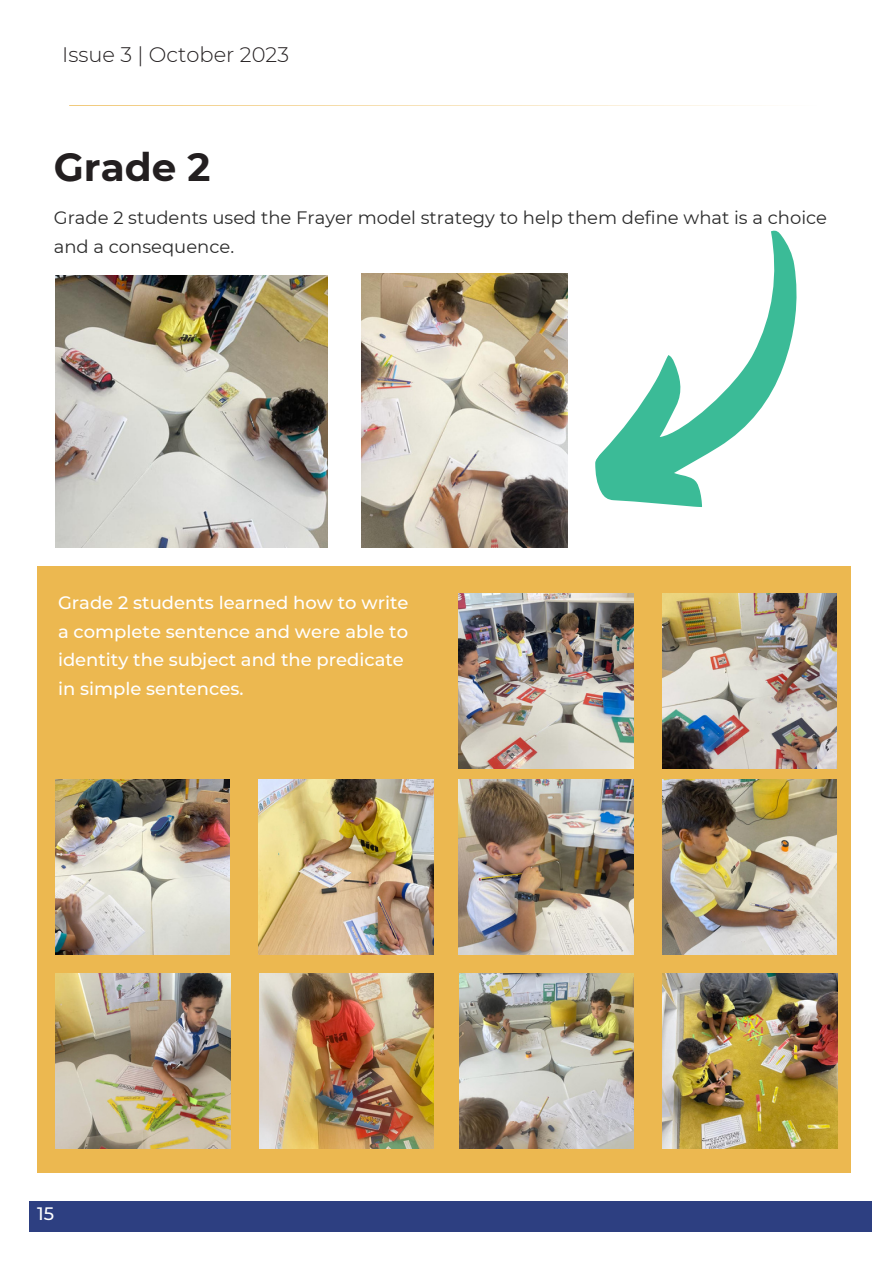
<style>
.page{position:relative;width:893px;height:1264px;background:#fff}
.page>*{position:absolute;margin:0;border:0;box-sizing:border-box;transform-origin:0 0}
.t1{font:700 39px "Montserrat";color:#231f20}
.t2{font:300 21px "Montserrat";color:#231f20}
.t3{font:500 18px/28.5px "Montserrat";color:#fff}
.t4{font:18px/28.5px "Montserrat";color:#2b2b2b}
</style>
<div class="page">
<svg style="left:69px;top:105px;width:693px;height:1px"></svg>
<div style="left:29px;top:1201px;width:842px;height:31px;background:#2d3f81"></div>
<img style="left:55px;top:275px;width:272px;height:272px">
<div style="left:37px;top:566px;width:813px;height:607px;background:#ecb850"></div>
<img style="left:259px;top:780px;width:174px;height:174px">
<img style="left:55px;top:780px;width:175px;height:174px">
<img style="left:662px;top:594px;width:174px;height:174px">
<img style="left:458px;top:594px;width:175px;height:174px">
<img style="left:662px;top:780px;width:174px;height:174px">
<img style="left:458px;top:780px;width:175px;height:174px">
<img style="left:361px;top:273px;width:206px;height:274px">
<img style="left:259px;top:973px;width:174px;height:175px">
<img style="left:56px;top:973px;width:174px;height:175px">
<img style="left:662px;top:973px;width:175px;height:175px">
<img style="left:459px;top:973px;width:174px;height:175px">
<svg style="left:595px;top:230px;width:202px;height:277px"></svg>
<p class="t2" style="left:62px;top:41px;width:228px">Issue 3 | October 2023</p>
<p class="t1" style="left:54px;top:143px;width:158px">Grade 2</p>
<p class="t4" style="left:54px;top:203px;width:774px">Grade 2 students used the Frayer model strategy to help them define what is a choice and a consequence.</p>
<p class="t3" style="left:58px;top:588px;width:352px">Grade 2 students learned how to write a complete sentence and were able to identity the subject and the predicate in simple sentences.</p>
<p class="t3" style="left:37px;top:1199px;width:18px">15</p>
</div>
